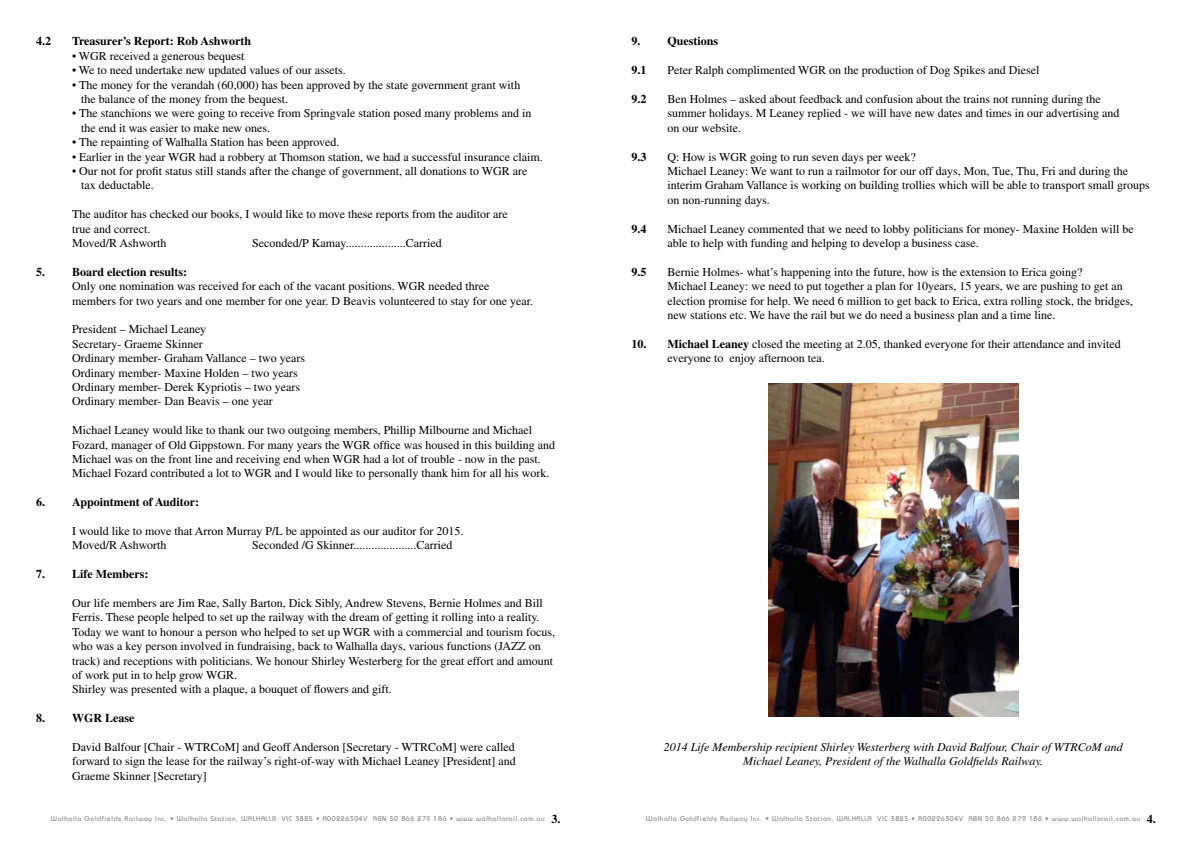
<style>
.page{position:relative;width:1191px;height:842px;background:#fff}
.page>*{position:absolute;margin:0;border:0;box-sizing:border-box;transform-origin:0 0}
.t1{font:12px/14.4px "Times";color:#000}
.t2{font:italic 12px/14.4px "Times";color:#000;text-align:center}
.t3{font:700 12px "Times";color:#000}
.t4{font:500 7px "Bauhaus";letter-spacing:.09em;color:#808285}
.s1{font-weight:700}
.s2{font-family:"Times";font-weight:700;font-size:12px;color:#000}
</style>
<div class="page">
<img style="left:768px;top:383px;width:250px;height:333px">
<p class="t3" style="left:36px;top:34px;width:16px">4.2</p>
<p class="t3" style="left:72px;top:34px;width:181px">Treasurer’s Report: Rob Ashworth</p>
<p class="t1" style="left:72px;top:49px;width:174px">• WGR received a generous bequest</p>
<p class="t1" style="left:72px;top:63px;width:275px">• We to need undertake new updated values of our assets.</p>
<p class="t1" style="left:81px;top:77px;width:441px;text-indent:-9px">• The money for the verandah (60,000) has been approved by the state government grant with the balance of the money from the bequest.</p>
<p class="t1" style="left:81px;top:106px;width:452px;text-indent:-9px">• The stanchions we were going to receive from Springvale station posed many problems and in the end it was easier to make new ones.</p>
<p class="t1" style="left:72px;top:135px;width:269px">• The repainting of Walhalla Station has been approved.</p>
<p class="t1" style="left:72px;top:149px;width:472px">• Earlier in the year WGR had a robbery at Thomson station, we had a successful insurance claim.</p>
<p class="t1" style="left:81px;top:164px;width:448px;text-indent:-9px">• Our not for profit status still stands after the change of government, all donations to WGR are tax deductable.</p>
<p class="t1" style="left:72px;top:207px;width:437px">The auditor has checked our books, I would like to move these reports from the auditor are true and correct.<br>Moved/R Ashworth</p>
<p class="t1" style="left:252px;top:236px;width:191px">Seconded/P Kamay....................Carried</p>
<p class="t3" style="left:36px;top:265px;width:153px">5. Board election results:</p>
<p class="t1" style="left:72px;top:279px;width:462px">Only one nomination was received for each of the vacant positions. WGR needed three members for two years and one member for one year. D Beavis volunteered to stay for one year.</p>
<p class="t1" style="left:72px;top:322px;width:234px">President – Michael Leaney<br>Secretary- Graeme Skinner<br>Ordinary member- Graham Vallance – two years Ordinary member- Maxine Holden – two years Ordinary member- Derek Kypriotis – two years Ordinary member- Dan Beavis – one year</p>
<p class="t1" style="left:72px;top:423px;width:485px">Michael Leaney would like to thank our two outgoing members, Phillip Milbourne and Michael Fozard, manager of Old Gippstown. For many years the WGR office was housed in this building and Michael was on the front line and receiving end when WGR had a lot of trouble - now in the past.<br>Michael Fozard contributed a lot to WGR and I would like to personally thank him for all his work.</p>
<p class="t3" style="left:36px;top:495px;width:165px">6. Appointment of Auditor:</p>
<p class="t1" style="left:72px;top:524px;width:393px">I would like to move that Arron Murray P/L be appointed as our auditor for 2015.<br>Moved/R Ashworth</p>
<p class="t1" style="left:252px;top:538px;width:202px">Seconded /G Skinner.....................Carried</p>
<p class="t3" style="left:36px;top:567px;width:114px">7. Life Members:</p>
<p class="t1" style="left:72px;top:596px;width:484px">Our life members are Jim Rae, Sally Barton, Dick Sibly, Andrew Stevens, Bernie Holmes and Bill Ferris. These people helped to set up the railway with the dream of getting it rolling into a reality.<br>Today we want to honour a person who helped to set up WGR with a commercial and tourism focus, who was a key person involved in fundraising, back to Walhalla days, various functions (JAZZ on track) and receptions with politicians. We honour Shirley Westerberg for the great effort and amount of work put in to help grow WGR.<br>Shirley was presented with a plaque, a bouquet of flowers and gift.</p>
<p class="t3" style="left:36px;top:711px;width:100px">8. WGR Lease</p>
<p class="t1" style="left:72px;top:740px;width:445px;text-align:justify">David Balfour [Chair - WTRCoM] and Geoff Anderson [Secretary - WTRCoM] were called forward to sign the lease for the railway’s right-of-way with Michael Leaney [President] and Graeme Skinner [Secretary]</p>
<p class="t3" style="left:631px;top:34px;width:88px">9. Questions</p>
<p class="t3" style="left:631px;top:63px;width:16px">9.1</p>
<p class="t1" style="left:667px;top:63px;width:373px">Peter Ralph complimented WGR on the production of Dog Spikes and Diesel</p>
<p class="t3" style="left:631px;top:92px;width:16px">9.2</p>
<p class="t1" style="left:667px;top:92px;width:453px">Ben Holmes – asked about feedback and confusion about the trains not running during the summer holidays. M Leaney replied - we will have new dates and times in our advertising and on our website.</p>
<p class="t3" style="left:631px;top:149px;width:16px">9.3</p>
<p class="t1" style="left:667px;top:149px;width:484px">Q: How is WGR going to run seven days per week?<br>Michael Leaney: We want to run a railmotor for our off days, Mon, Tue, Thu, Fri and during the interim Graham Vallance is working on building trollies which will be able to transport small groups on non-running days.</p>
<p class="t3" style="left:631px;top:221px;width:16px">9.4</p>
<p class="t1" style="left:667px;top:221px;width:468px">Michael Leaney commented that we need to lobby politicians for money- Maxine Holden will be able to help with funding and helping to develop a business case.</p>
<p class="t3" style="left:631px;top:265px;width:16px">9.5</p>
<p class="t1" style="left:667px;top:265px;width:467px">Bernie Holmes- what’s happening into the future, how is the extension to Erica going?<br>Michael Leaney: we need to put together a plan for 10years, 15 years, we are pushing to get an election promise for help. We need 6 million to get back to Erica, extra rolling stock, the bridges, new stations etc. We have the rail but we do need a business plan and a time line.</p>
<p class="t1" style="left:667px;top:337px;width:455px;text-indent:-36px"><span class="s1">10. Michael Leaney</span> closed the meeting at 2.05, thanked everyone for their attendance and invited everyone to enjoy afternoon tea.</p>
<p class="t2" style="left:663px;top:740px;width:460px">2014 Life Membership recipient Shirley Westerberg with David Balfour, Chair of WTRCoM and<br>Michael Leaney, President of the Walhalla Goldfields Railway.</p>
<p class="t4" style="left:51px;top:814px;width:511px">Walhalla Goldfields Railway Inc. • Walhalla Station, WALHALLA VIC 3825 • A00226304V ABN 50 866 279 186 • www.walhallarail.com.au <span class="s2">3.</span></p>
<p class="t4" style="left:646px;top:814px;width:511px">Walhalla Goldfields Railway Inc. • Walhalla Station, WALHALLA VIC 3825 • A00226304V ABN 50 866 279 186 • www.walhallarail.com.au <span class="s2">4.</span></p>
</div>
